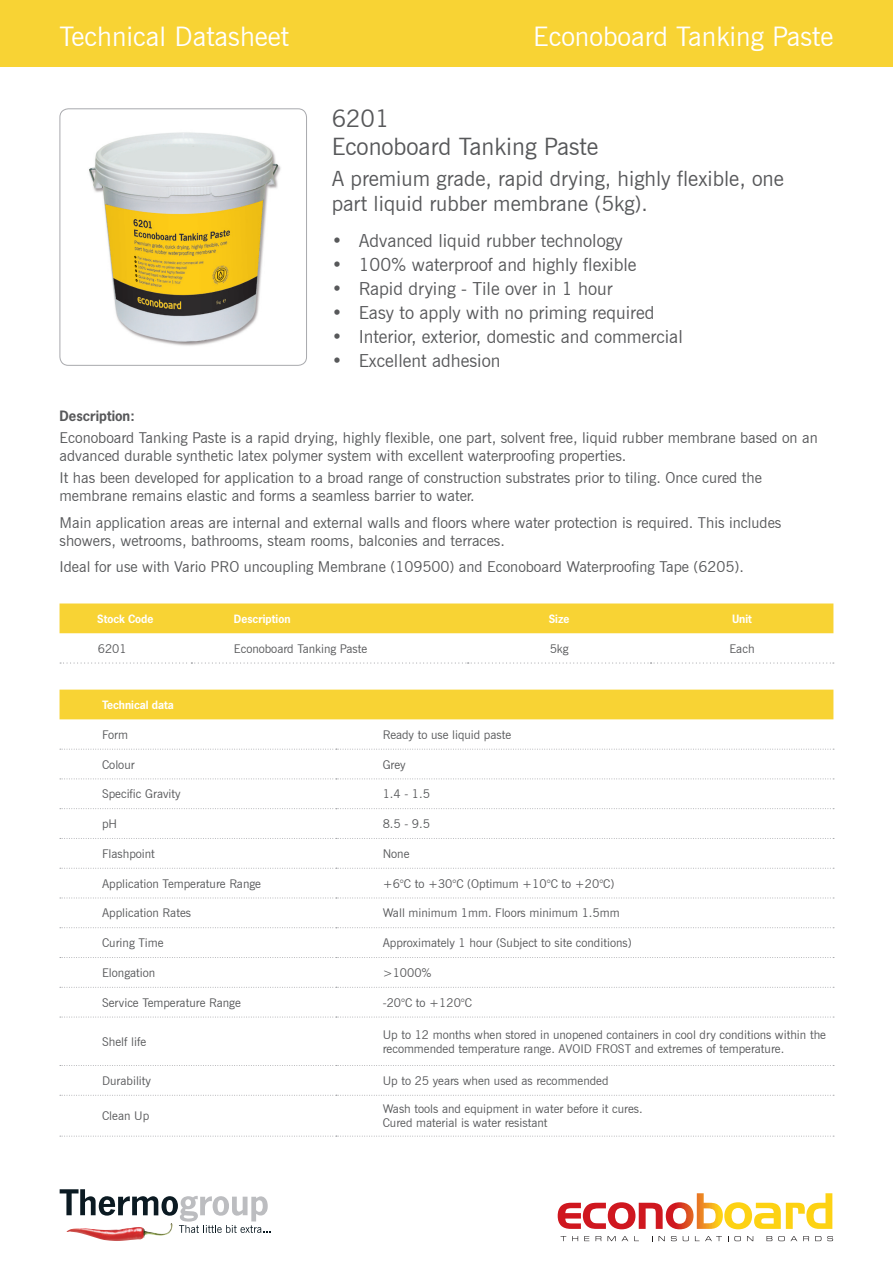
<style>
.page{position:relative;width:893px;height:1263px;background:#fff}
.page>*{position:absolute;margin:0;border:0;box-sizing:border-box;transform-origin:0 0}
.t1{font:27px "News Gothic BT";color:#fff}
.t2{font:24px "News Gothic BT";color:#57585a}
.t3{font:21px/25.2px "News Gothic BT";color:#57585a}
.t4{font:18px "News Gothic BT";color:#57585a}
.t5{font:15px/18px "News Gothic BT";color:#57585a}
.t6{font:700 15px "News Gothic BQ";color:#57585a}
.t7{font:12px/14.4px "News Gothic BT";color:#57585a}
.t8{font:700 12px "News Gothic BQ";color:#fff}
</style>
<div class="page">
<svg style="left:572px;top:1236px;width:6px;height:5px"></svg>
<svg style="left:584px;top:1236px;width:5px;height:5px"></svg>
<svg style="left:596px;top:1236px;width:5px;height:5px"></svg>
<svg style="left:607px;top:1236px;width:21px;height:5px"></svg>
<svg style="left:659px;top:1236px;width:6px;height:5px"></svg>
<svg style="left:671px;top:1236px;width:6px;height:5px"></svg>
<svg style="left:683px;top:1236px;width:6px;height:5px"></svg>
<svg style="left:705px;top:1236px;width:17px;height:5px"></svg>
<svg style="left:728px;top:1236px;width:13px;height:5px"></svg>
<svg style="left:747px;top:1236px;width:6px;height:5px"></svg>
<svg style="left:766px;top:1236px;width:6px;height:5px"></svg>
<svg style="left:778px;top:1236px;width:19px;height:5px"></svg>
<svg style="left:803px;top:1236px;width:6px;height:5px"></svg>
<svg style="left:815px;top:1236px;width:6px;height:5px"></svg>
<svg style="left:827px;top:1236px;width:6px;height:5px"></svg>
<svg style="left:558px;top:1193px;width:274px;height:36px"></svg>
<img style="left:80px;top:1233px;width:89px;height:8px">
<svg style="left:60px;top:1189px;width:211px;height:44px"></svg>
<div style="left:0;top:0;width:893px;height:67px;background:#f8d334"></div>
<img style="left:89px;top:132px;width:192px;height:214px">
<div style="left:60px;top:108px;width:247px;height:258px;border:1px solid #a8a9ad;border-radius:9px"></div>
<div style="left:60px;top:603px;width:773px;height:30px;background:#f8d334"></div>
<svg style="left:60px;top:662px;width:774px;height:2px"></svg>
<div style="left:60px;top:690px;width:773px;height:29px;background:#f8d334"></div>
<svg style="left:60px;top:749px;width:774px;height:1px"></svg>
<svg style="left:60px;top:778px;width:774px;height:1px"></svg>
<svg style="left:60px;top:808px;width:774px;height:1px"></svg>
<svg style="left:60px;top:838px;width:774px;height:1px"></svg>
<svg style="left:60px;top:868px;width:774px;height:1px"></svg>
<svg style="left:60px;top:897px;width:774px;height:1px"></svg>
<svg style="left:60px;top:927px;width:774px;height:1px"></svg>
<svg style="left:60px;top:957px;width:774px;height:1px"></svg>
<svg style="left:60px;top:987px;width:774px;height:1px"></svg>
<svg style="left:60px;top:1017px;width:774px;height:1px"></svg>
<svg style="left:60px;top:1065px;width:774px;height:1px"></svg>
<svg style="left:60px;top:1095px;width:774px;height:1px"></svg>
<svg style="left:60px;top:1136px;width:774px;height:1px"></svg>
<p class="t1" style="left:60px;top:20px;width:231px">Technical Datasheet</p>
<p class="t1" style="left:533px;top:20px;width:302px">Econoboard Tanking Paste</p>
<p class="t2" style="left:332px;top:104px;width:59px">6201</p>
<p class="t2" style="left:332px;top:132px;width:268px">Econoboard Tanking Paste</p>
<p class="t3" style="left:332px;top:166px;width:454px">A premium grade, rapid drying, highly flexible, one part liquid rubber membrane (5kg).</p>
<p class="t4" style="left:332px;top:229px;width:293px">• Advanced liquid rubber technology</p>
<p class="t4" style="left:332px;top:253px;width:306px">• 100% waterproof and highly flexible</p>
<p class="t4" style="left:332px;top:277px;width:282px">• Rapid drying - Tile over in 1 hour</p>
<p class="t4" style="left:332px;top:301px;width:324px">• Easy to apply with no priming required</p>
<p class="t4" style="left:332px;top:325px;width:353px">• Interior, exterior, domestic and commercial</p>
<p class="t4" style="left:332px;top:349px;width:170px">• Excellent adhesion</p>
<p class="t6" style="left:60px;top:407px;width:76px">Description:</p>
<p class="t5" style="left:60px;top:429px;width:760px">Econoboard Tanking Paste is a rapid drying, highly flexible, one part, solvent free, liquid rubber membrane based on an advanced durable synthetic latex polymer system with excellent waterproofing properties.</p>
<p class="t5" style="left:60px;top:469px;width:704px">It has been developed for application to a broad range of construction substrates prior to tiling. Once cured the membrane remains elastic and forms a seamless barrier to water.</p>
<p class="t5" style="left:60px;top:513px;width:723px">Main application areas are internal and external walls and floors where water protection is required. This includes showers, wetrooms, bathrooms, steam rooms, balconies and terraces.</p>
<p class="t5" style="left:60px;top:558px;width:686px">Ideal for use with Vario PRO uncoupling Membrane (109500) and Econoboard Waterproofing Tape (6205).</p>
<p class="t8" style="left:97px;top:611px;width:58px">Stock Code</p>
<p class="t8" style="left:234px;top:611px;width:58px">Description</p>
<p class="t8" style="left:549px;top:611px;width:22px">Size</p>
<p class="t8" style="left:732px;top:611px;width:22px">Unit</p>
<p class="t7" style="left:98px;top:641px;width:30px">6201</p>
<p class="t7" style="left:234px;top:641px;width:135px">Econoboard Tanking Paste</p>
<p class="t7" style="left:550px;top:641px;width:20px">5kg</p>
<p class="t7" style="left:729px;top:641px;width:27px">Each</p>
<p class="t8" style="left:102px;top:698px;width:73px">Technical data</p>
<p class="t7" style="left:102px;top:727px;width:27px">Form</p>
<p class="t7" style="left:383px;top:727px;width:130px">Ready to use liquid paste</p>
<p class="t7" style="left:102px;top:757px;width:34px">Colour</p>
<p class="t7" style="left:383px;top:757px;width:25px">Grey</p>
<p class="t7" style="left:102px;top:787px;width:80px">Specific Gravity</p>
<p class="t7" style="left:383px;top:787px;width:49px">1.4 - 1.5</p>
<p class="t7" style="left:102px;top:816px;width:17px">pH</p>
<p class="t7" style="left:383px;top:816px;width:49px">8.5 - 9.5</p>
<p class="t7" style="left:102px;top:846px;width:54px">Flashpoint</p>
<p class="t7" style="left:383px;top:846px;width:28px">None</p>
<p class="t7" style="left:102px;top:876px;width:161px">Application Temperature Range</p>
<p class="t7" style="left:383px;top:876px;width:233px">+6°C to +30°C (Optimum +10°C to +20°C)</p>
<p class="t7" style="left:102px;top:906px;width:90px">Application Rates</p>
<p class="t7" style="left:383px;top:906px;width:238px">Wall minimum 1mm. Floors minimum 1.5mm</p>
<p class="t7" style="left:102px;top:936px;width:63px">Curing Time</p>
<p class="t7" style="left:383px;top:936px;width:250px">Approximately 1 hour (Subject to site conditions)</p>
<p class="t7" style="left:102px;top:965px;width:55px">Elongation</p>
<p class="t7" style="left:383px;top:965px;width:51px">&gt;1000%</p>
<p class="t7" style="left:102px;top:995px;width:140px">Service Temperature Range</p>
<p class="t7" style="left:383px;top:995px;width:91px">-20°C to +120°C</p>
<p class="t7" style="left:102px;top:1034px;width:46px">Shelf life</p>
<p class="t7" style="left:383px;top:1027px;width:445px">Up to 12 months when stored in unopened containers in cool dry conditions within the recommended temperature range. AVOID FROST and extremes of temperature.</p>
<p class="t7" style="left:102px;top:1073px;width:51px">Durability</p>
<p class="t7" style="left:383px;top:1073px;width:227px">Up to 25 years when used as recommended</p>
<p class="t7" style="left:102px;top:1109px;width:49px">Clean Up</p>
<p class="t7" style="left:383px;top:1101px;width:261px">Wash tools and equipment in water before it cures.</p>
<p class="t7" style="left:383px;top:1116px;width:166px">Cured material is water resistant</p>
</div>
